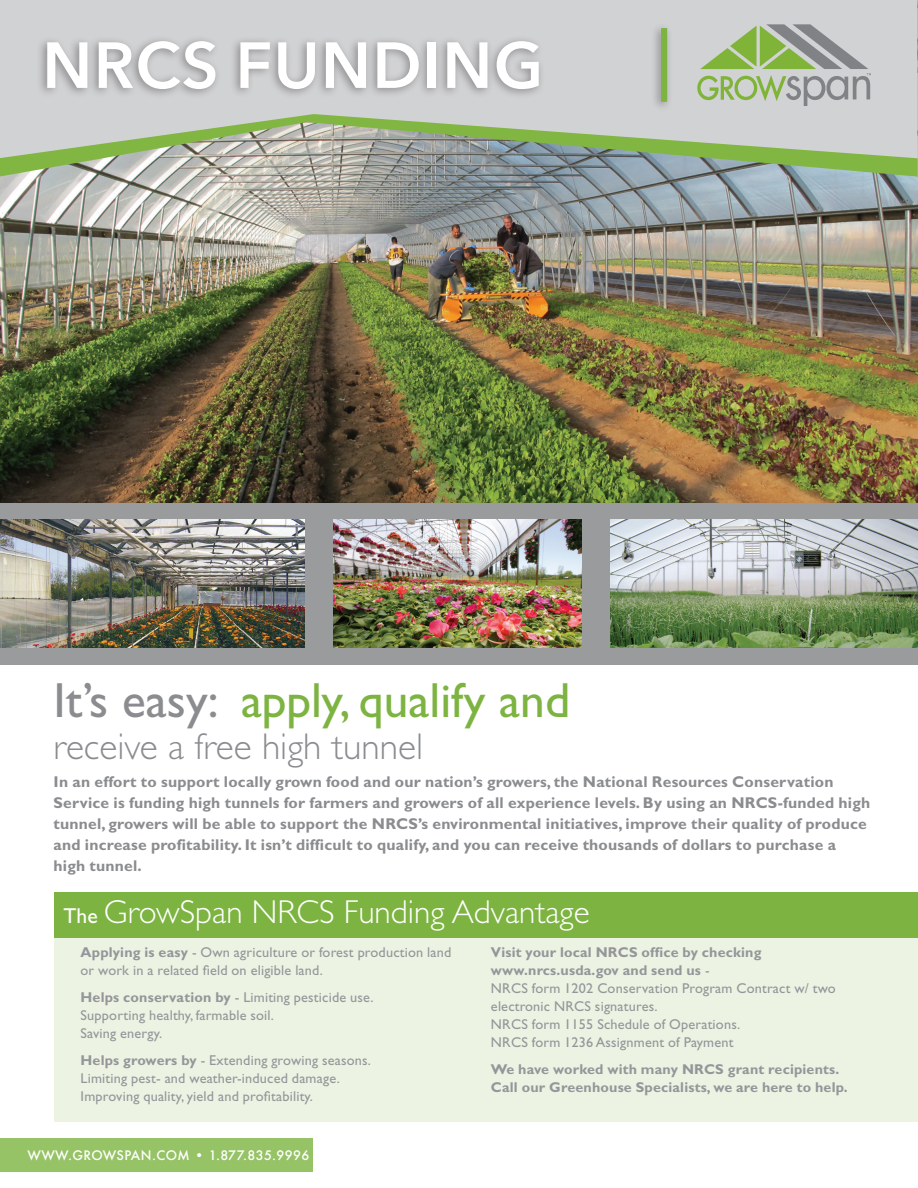
<style>
.page{position:relative;width:918px;height:1188px;background:#fff}
.page>*{position:absolute;margin:0;border:0;box-sizing:border-box;transform-origin:0 0}
.t1{font:600 64.35px "Avenir Next";letter-spacing:.02em;color:#fff}
.t2{font:49.5px "Gill Sans Std";color:#7db441}
.t3{font:300 37.35px "Gill Sans Std";color:#8a8c8f}
.t4{font:300 33.15px "Gill Sans Std";color:#fff}
.t5{font:700 15.75px/21px "Gill Sans Std";letter-spacing:.015em;color:#8a8c8f}
.Bullet_Paragraph{font:14.25px/18px "Gill Sans Std";letter-spacing:.015em;color:#949699}
.Bullet_Paragraph-2{font:700 14.25px/18px "Gill Sans Std";letter-spacing:.015em;color:#949699}
.t6{font:500 12.75px "Futura";letter-spacing:.03em;color:#fff}
.s1{color:#8a8c8f}
.s2{font-weight:400;font-size:21.6px}
.s3{font-weight:700}
.s4{font-weight:400}
</style>
<div class="page">
<div style="left:54px;top:929px;width:864px;height:193px;background:#e8f0dd"></div>
<div style="left:54px;top:892px;width:864px;height:45px;background:#7db441"></div>
<div style="left:0;top:435px;width:918px;height:230px;background:#999b9d"></div>
<img style="left:0;top:177px;width:918px;height:326px">
<img style="left:0;top:519px;width:304px;height:129px">
<img style="left:333px;top:519px;width:249px;height:129px">
<img style="left:611px;top:519px;width:307px;height:129px">
<div style="left:0;top:0;width:918px;height:114px;background:#d1d2d4"></div>
<svg style="left:0;top:114px;width:918px;height:63px;background:#abb9a1"></svg>
<div style="left:651px;top:22px;width:22px;height:90px;background:#231f20;opacity:.4"></div>
<div style="left:661px;top:28px;width:6px;height:74px;background:#7db441"></div>
<div style="left:36px;top:35px;width:509px;height:65px;background:#231f20;opacity:.4"></div>
<div style="left:0;top:1139px;width:313px;height:33px;background:#97c367"></div>
<svg style="left:697px;top:24px;width:174px;height:82px;background:#b0bda4"></svg>
<p class="t1" style="left:42px;top:10px;width:503px">NRCS FUNDING</p>
<p class="t2" style="left:54px;top:671px;width:518px"><span class="s1">It’s easy:</span> apply, qualify and</p>
<p class="t3" style="left:54px;top:725px;width:371px">receive a free high tunnel</p>
<p class="t5" style="left:54px;top:771px;width:818px">In an effort to support locally grown food and our nation’s growers, the National Resources Conservation Service is funding high tunnels for farmers and growers of all experience levels. By using an NRCS-funded high tunnel, growers will be able to support the NRCS’s environmental initiatives, improve their quality of produce and increase profitability. It isn’t difficult to qualify, and you can receive thousands of dollars to purchase a high tunnel.</p>
<p class="t4" style="left:64px;top:893px;width:528px"><span class="s2">The</span> GrowSpan NRCS Funding Advantage</p>
<p class="Bullet_Paragraph" style="left:81px;top:943px;width:372px"><span class="s3">Applying is easy</span> - Own agriculture or forest production land or work in a related field on eligible land.</p>
<p class="Bullet_Paragraph" style="left:81px;top:988px;width:295px"><span class="s3">Helps conservation by</span> - Limiting pesticide use.</p>
<p class="Bullet_Paragraph" style="left:81px;top:1006px;width:195px">Supporting healthy, farmable soil.</p>
<p class="Bullet_Paragraph" style="left:81px;top:1024px;width:83px">Saving energy.</p>
<p class="Bullet_Paragraph" style="left:81px;top:1051px;width:292px"><span class="s3">Helps growers by</span> - Extending growing seasons.</p>
<p class="Bullet_Paragraph" style="left:81px;top:1069px;width:261px">Limiting pest- and weather-induced damage.</p>
<p class="Bullet_Paragraph" style="left:81px;top:1087px;width:234px">Improving quality, yield and profitability.</p>
<p class="t6" style="left:27px;top:1146px;width:283px">WWW.GROWSPAN.COM • 1.877.835.9996</p>
<p class="Bullet_Paragraph-2" style="left:491px;top:943px;width:272px">Visit your local NRCS office by checking www.nrcs.usda.gov and send us <span class="s4">-</span></p>
<p class="Bullet_Paragraph" style="left:491px;top:979px;width:346px">NRCS form 1202 Conservation Program Contract w/ two electronic NRCS signatures.</p>
<p class="Bullet_Paragraph" style="left:491px;top:1015px;width:251px">NRCS form 1155 Schedule of Operations.</p>
<p class="Bullet_Paragraph" style="left:491px;top:1033px;width:244px">NRCS form 1236 Assignment of Payment</p>
<p class="Bullet_Paragraph-2" style="left:491px;top:1060px;width:358px">We have worked with many NRCS grant recipients.<br>Call our Greenhouse Specialists, we are here to help.</p>
</div>
